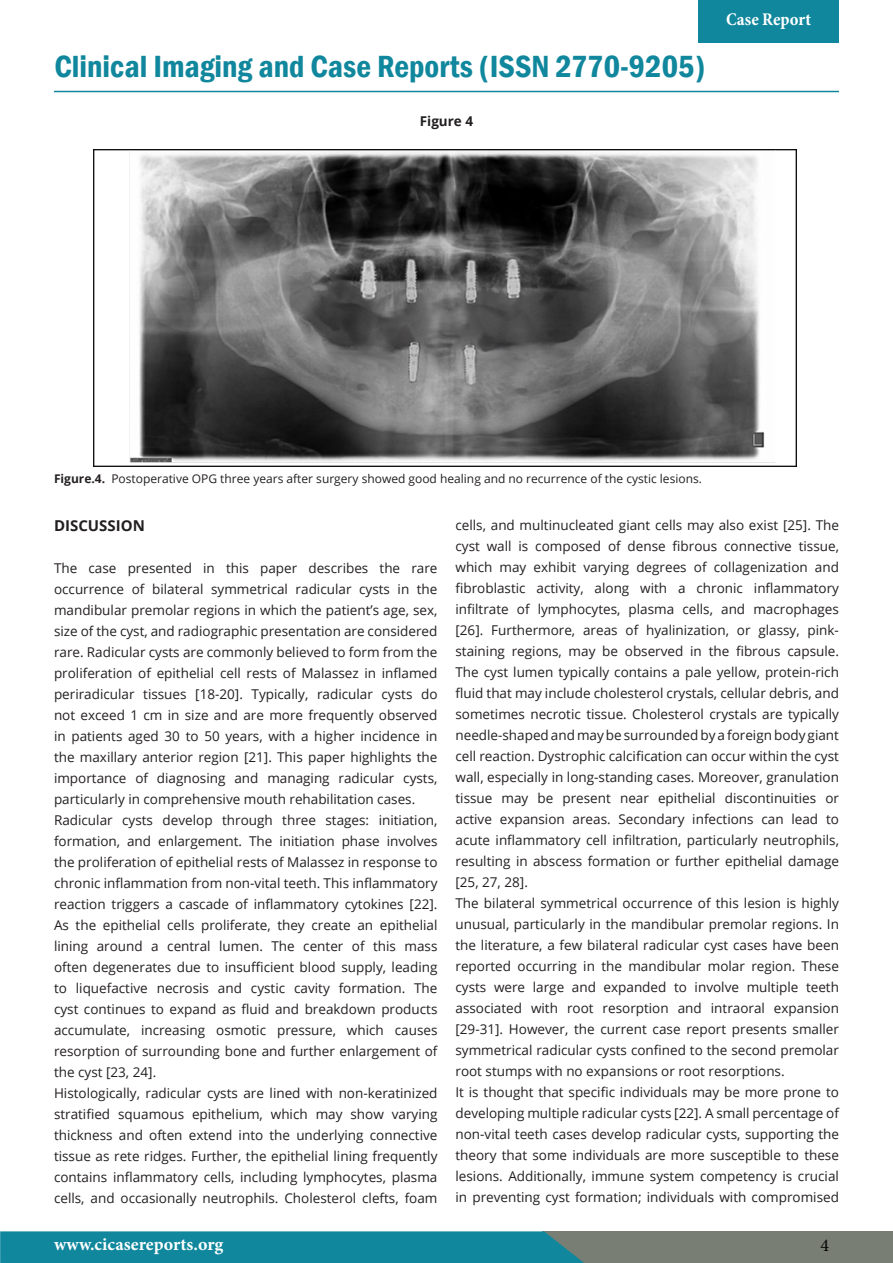
<style>
.page{position:relative;width:893px;height:1263px;background:#fff}
.page>*{position:absolute;margin:0;border:0;box-sizing:border-box;transform-origin:0 0}
.t1{font:600 condensed 31.5px "Franklin Gothic";color:#10879d}
.t2{font:700 18px "Minion Pro";color:#fff}
.t3{font:700 condensed 18px "Minion Pro";letter-spacing:.005em;color:#fff}
.t4{font:18px "Minion Pro";color:#040503}
.t5{font:700 15px "Open Sans";color:#231f20}
.t6{font:13.5px/21px "Open Sans";color:#231f20;text-align:justify}
.t7{font:700 13.5px "Open Sans";color:#231f20}
.t8{font:12px "Open Sans";color:#231f20}
.s1{font-weight:700}
</style>
<div class="page">
<hr style="left:54px;top:91px;width:785px;height:1px;background:#10879d">
<div style="left:698px;top:0;width:141px;height:42px;background:#10879d"></div>
<div style="left:542px;top:1231px;width:351px;height:32px;background:#787e73"></div>
<div style="left:0;top:1231px;width:584px;height:32px;background:#10879d"></div>
<img style="left:93px;top:150px;width:703px;height:316px">
<p class="t1" style="left:54px;top:45px;width:653px">Clinical Imaging and Case Reports (ISSN 2770-9205)</p>
<p class="t7" style="left:420px;top:112px;width:55px">Figure 4</p>
<p class="t3" style="left:726px;top:7px;width:87px">Case Report</p>
<p class="t8" style="left:54px;top:471px;width:649px"><span class="s1">Figure.4.</span> Postoperative OPG three years after surgery showed good healing and no recurrence of the cystic lesions.</p>
<p class="t5" style="left:54px;top:515px;width:92px">DISCUSSION</p>
<p class="t6" style="left:54px;top:557px;width:385px">The case presented in this paper describes the rare occurrence of bilateral symmetrical radicular cysts in the mandibular premolar regions in which the patient’s age, sex, size of the cyst, and radiographic presentation are considered rare. Radicular cysts are commonly believed to form from the proliferation of epithelial cell rests of Malassez in inflamed periradicular tissues [18-20]. Typically, radicular cysts do not exceed 1 cm in size and are more frequently observed in patients aged 30 to 50 years, with a higher incidence in the maxillary anterior region [21]. This paper highlights the importance of diagnosing and managing radicular cysts, particularly in comprehensive mouth rehabilitation cases.</p>
<p class="t6" style="left:54px;top:809px;width:385px">Radicular cysts develop through three stages: initiation, formation, and enlargement. The initiation phase involves the proliferation of epithelial rests of Malassez in response to chronic inflammation from non-vital teeth. This inflammatory reaction triggers a cascade of inflammatory cytokines [22].<br>As the epithelial cells proliferate, they create an epithelial lining around a central lumen. The center of this mass often degenerates due to insufficient blood supply, leading to liquefactive necrosis and cystic cavity formation. The cyst continues to expand as fluid and breakdown products accumulate, increasing osmotic pressure, which causes resorption of surrounding bone and further enlargement of the cyst [23, 24].</p>
<p class="t6" style="left:54px;top:1082px;width:385px">Histologically, radicular cysts are lined with non-keratinized stratified squamous epithelium, which may show varying thickness and often extend into the underlying connective tissue as rete ridges. Further, the epithelial lining frequently contains inflammatory cells, including lymphocytes, plasma cells, and occasionally neutrophils. Cholesterol clefts, foam</p>
<p class="t6" style="left:455px;top:514px;width:385px">cells, and multinucleated giant cells may also exist [25]. The cyst wall is composed of dense fibrous connective tissue, which may exhibit varying degrees of collagenization and fibroblastic activity, along with a chronic inflammatory infiltrate of lymphocytes, plasma cells, and macrophages [26]. Furthermore, areas of hyalinization, or glassy, pink&shy;staining regions, may be observed in the fibrous capsule.<br>The cyst lumen typically contains a pale yellow, protein-rich fluid that may include cholesterol crystals, cellular debris, and sometimes necrotic tissue. Cholesterol crystals are typically needle-shaped and may be surrounded by a foreign body giant cell reaction. Dystrophic calcification can occur within the cyst wall, especially in long-standing cases. Moreover, granulation tissue may be present near epithelial discontinuities or active expansion areas. Secondary infections can lead to acute inflammatory cell infiltration, particularly neutrophils, resulting in abscess formation or further epithelial damage [25, 27, 28].</p>
<p class="t6" style="left:455px;top:892px;width:385px">The bilateral symmetrical occurrence of this lesion is highly unusual, particularly in the mandibular premolar regions. In the literature, a few bilateral radicular cyst cases have been reported occurring in the mandibular molar region. These cysts were large and expanded to involve multiple teeth associated with root resorption and intraoral expansion [29-31]. However, the current case report presents smaller symmetrical radicular cysts confined to the second premolar root stumps with no expansions or root resorptions.</p>
<p class="t6" style="left:455px;top:1081px;width:385px">It is thought that specific individuals may be more prone to developing multiple radicular cysts [22]. A small percentage of non-vital teeth cases develop radicular cysts, supporting the theory that some individuals are more susceptible to these lesions. Additionally, immune system competency is crucial in preventing cyst formation; individuals with compromised</p>
<p class="t2" style="left:54px;top:1232px;width:171px">www.cicasereports.org</p>
<p class="t4" style="left:821px;top:1233px;width:10px">4</p>
</div>
